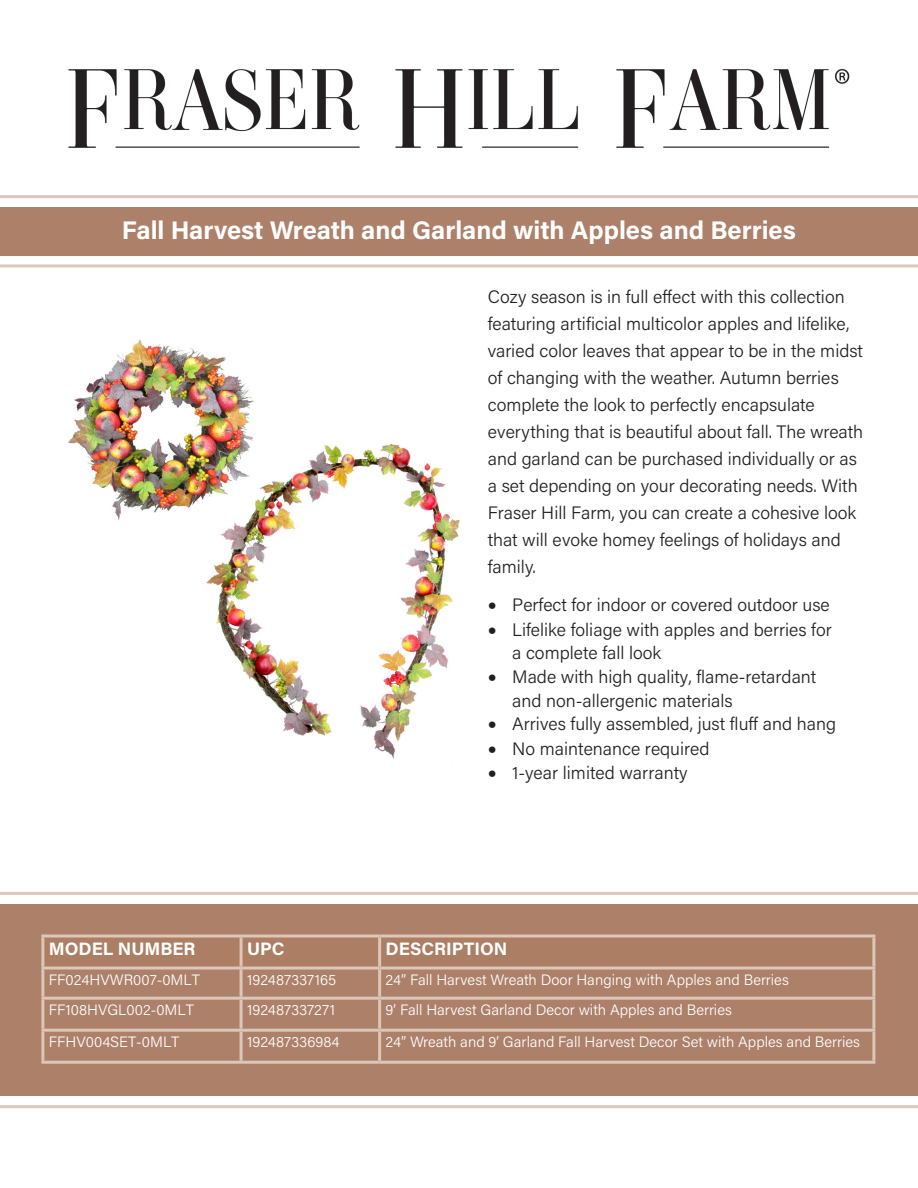
<style>
.page{position:relative;width:918px;height:1188px;background:#fff}
.page>*{position:absolute;margin:0;border:0;box-sizing:border-box;transform-origin:0 0}
.t1{font:700 25.5px "Acumin Pro";color:#fff}
.Marketing_Bullets_A{font:300 18px/27px "Acumin Pro";color:#231f20}
.t2{font:700 18px "Acumin Pro";color:#fff}
.t3{font:300 15px "Acumin Pro";color:#fff}
</style>
<div class="page">
<img style="left:68px;top:68px;width:782px;height:80px">
<div style="left:0;top:207px;width:918px;height:49px;background:#ad8069"></div>
<img style="left:68px;top:339px;width:392px;height:420px">
<div style="left:0;top:904px;width:918px;height:192px;background:#ad8069"></div>
<svg style="left:44px;top:938px;width:828px;height:29px"></svg>
<svg style="left:41px;top:934px;width:200px;height:4px"></svg>
<hr style="left:41px;top:938px;width:3px;height:29px;background:#dcc7b8">
<svg style="left:241px;top:934px;width:139px;height:4px"></svg>
<hr style="left:240px;top:938px;width:3px;height:29px;background:#dcc7b8">
<svg style="left:380px;top:934px;width:495px;height:4px;background:#d0b4a3"></svg>
<hr style="left:378px;top:938px;width:3px;height:29px;background:#dcc7b8">
<hr style="left:872px;top:938px;width:3px;height:29px;background:#dcc7b8">
<hr style="left:41px;top:967px;width:200px;height:3px;background:#dcc7b8">
<hr style="left:41px;top:970px;width:3px;height:27px;background:#dcc7b8">
<hr style="left:241px;top:967px;width:139px;height:3px;background:#dcc7b8">
<hr style="left:240px;top:970px;width:3px;height:27px;background:#dcc7b8">
<hr style="left:380px;top:967px;width:495px;height:3px;background:#dcc7b8">
<hr style="left:378px;top:970px;width:3px;height:27px;background:#dcc7b8">
<hr style="left:872px;top:970px;width:3px;height:27px;background:#dcc7b8">
<hr style="left:41px;top:997px;width:200px;height:3px;background:#dcc7b8">
<hr style="left:41px;top:1000px;width:3px;height:29px;background:#dcc7b8">
<hr style="left:241px;top:997px;width:139px;height:3px;background:#dcc7b8">
<hr style="left:240px;top:1000px;width:3px;height:29px;background:#dcc7b8">
<hr style="left:380px;top:997px;width:495px;height:3px;background:#dcc7b8">
<hr style="left:378px;top:1000px;width:3px;height:29px;background:#dcc7b8">
<hr style="left:872px;top:1000px;width:3px;height:29px;background:#dcc7b8">
<hr style="left:41px;top:1029px;width:200px;height:3px;background:#dcc7b8">
<hr style="left:41px;top:1032px;width:3px;height:29px;background:#dcc7b8">
<hr style="left:241px;top:1029px;width:139px;height:3px;background:#dcc7b8">
<hr style="left:240px;top:1032px;width:3px;height:29px;background:#dcc7b8">
<hr style="left:380px;top:1029px;width:495px;height:3px;background:#dcc7b8">
<hr style="left:378px;top:1032px;width:3px;height:29px;background:#dcc7b8">
<hr style="left:872px;top:1032px;width:3px;height:29px;background:#dcc7b8">
<hr style="left:41px;top:1061px;width:200px;height:3px;background:#dcc7b8">
<hr style="left:241px;top:1061px;width:139px;height:3px;background:#dcc7b8">
<hr style="left:380px;top:1061px;width:495px;height:3px;background:#dcc7b8">
<hr style="left:0;top:195px;width:918px;height:3px;background:#dcc7b8">
<hr style="left:0;top:892px;width:918px;height:3px;background:#dcc7b8">
<hr style="left:0;top:1105px;width:918px;height:3px;background:#dcc7b8">
<hr style="left:0;top:264px;width:918px;height:3px;background:#dcc7b8">
<p class="t1" style="left:122px;top:212px;width:676px">Fall Harvest Wreath and Garland with Apples and Berries</p>
<p class="Marketing_Bullets_A" style="left:488px;top:283px;width:377px">Cozy season is in full effect with this collection featuring artificial multicolor apples and lifelike, varied color leaves that appear to be in the midst of changing with the weather. Autumn berries complete the look to perfectly encapsulate everything that is beautiful about fall. The wreath and garland can be purchased individually or as a set depending on your decorating needs. With Fraser Hill Farm, you can create a cohesive look that will evoke homey feelings of holidays and family.</p>
<p class="Marketing_Bullets_A" style="left:488px;top:590px;width:343px">• Perfect for indoor or covered outdoor use</p>
<p class="Marketing_Bullets_A" style="left:512px;top:617px;width:321px;line-height:23.9px;text-indent:-24px">• Lifelike foliage with apples and berries for a complete fall look</p>
<p class="Marketing_Bullets_A" style="left:512px;top:664px;width:306px;line-height:23.9px;text-indent:-24px">• Made with high quality, flame-retardant and non-allergenic materials</p>
<p class="Marketing_Bullets_A" style="left:488px;top:709px;width:349px">• Arrives fully assembled, just fluff and hang</p>
<p class="Marketing_Bullets_A" style="left:488px;top:734px;width:223px">• No maintenance required</p>
<p class="Marketing_Bullets_A" style="left:488px;top:758px;width:201px">• 1-year limited warranty</p>
<p class="t2" style="left:49px;top:936px;width:148px">MODEL NUMBER</p>
<p class="t2" style="left:247px;top:936px;width:39px">UPC</p>
<p class="t2" style="left:386px;top:936px;width:123px">DESCRIPTION</p>
<p class="t3" style="left:49px;top:969px;width:153px">FF024HVWR007-0MLT</p>
<p class="t3" style="left:247px;top:969px;width:91px">192487337165</p>
<p class="t3" style="left:386px;top:969px;width:405px">24” Fall Harvest Wreath Door Hanging with Apples and Berries</p>
<p class="t3" style="left:49px;top:1000px;width:147px">FF108HVGL002-0MLT</p>
<p class="t3" style="left:247px;top:1000px;width:90px">192487337271</p>
<p class="t3" style="left:386px;top:1000px;width:348px">9’ Fall Harvest Garland Decor with Apples and Berries</p>
<p class="t3" style="left:49px;top:1032px;width:132px">FFHV004SET-0MLT</p>
<p class="t3" style="left:247px;top:1032px;width:94px">192487336984</p>
<p class="t3" style="left:386px;top:1032px;width:476px">24” Wreath and 9’ Garland Fall Harvest Decor Set with Apples and Berries</p>
</div>
